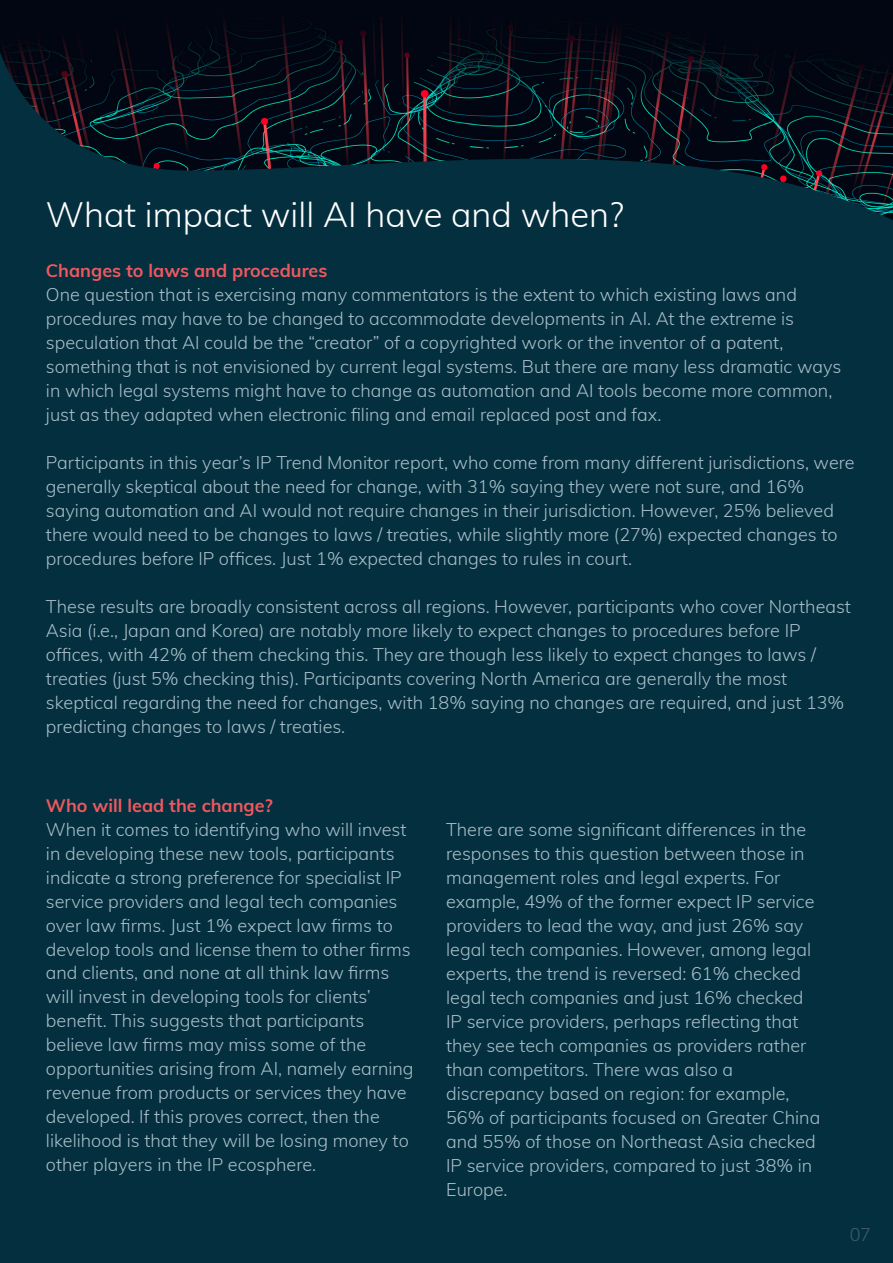
<style>
.page{position:relative;width:893px;height:1263px;background:#042f3e}
.page>*{position:absolute;margin:0;border:0;box-sizing:border-box;transform-origin:0 0}
.t1{font:300 34.5px "Muli";color:#fff}
.t2{font:300 18px/24px "Muli";color:#a9bfca}
.t3{font:700 18px "Muli";color:#f0585f}
.t4{font:300 18px "Muli";color:#405d6b}
</style>
<div class="page">
<img style="left:0;top:0;width:893px;height:220px">
<h1 class="t1" style="left:46px;top:189px;width:579px">What impact will AI have and when?</h1>
<p class="t3" style="left:46px;top:257px;width:283px">Changes to laws and procedures</p>
<p class="t2" style="left:46px;top:281px;width:797px">One question that is exercising many commentators is the extent to which existing laws and procedures may have to be changed to accommodate developments in AI. At the extreme is speculation that AI could be the “creator” of a copyrighted work or the inventor of a patent, something that is not envisioned by current legal systems. But there are many less dramatic ways in which legal systems might have to change as automation and AI tools become more common, just as they adapted when electronic filing and email replaced post and fax.</p>
<p class="t2" style="left:46px;top:449px;width:810px">Participants in this year’s IP Trend Monitor report, who come from many different jurisdictions, were generally skeptical about the need for change, with 31% saying they were not sure, and 16% saying automation and AI would not require changes in their jurisdiction. However, 25% believed there would need to be changes to laws / treaties, while slightly more (27%) expected changes to procedures before IP offices. Just 1% expected changes to rules in court.</p>
<p class="t2" style="left:46px;top:593px;width:806px">These results are broadly consistent across all regions. However, participants who cover Northeast Asia (i.e., Japan and Korea) are notably more likely to expect changes to procedures before IP offices, with 42% of them checking this. They are though less likely to expect changes to laws / treaties (just 5% checking this). Participants covering North America are generally the most skeptical regarding the need for changes, with 18% saying no changes are required, and just 13% predicting changes to laws / treaties.</p>
<p class="t3" style="left:46px;top:792px;width:228px">Who will lead the change?</p>
<p class="t2" style="left:46px;top:816px;width:369px">When it comes to identifying who will invest in developing these new tools, participants indicate a strong preference for specialist IP service providers and legal tech companies over law firms. Just 1% expect law firms to develop tools and license them to other firms and clients, and none at all think law firms will invest in developing tools for clients’ benefit. This suggests that participants believe law firms may miss some of the opportunities arising from AI, namely earning revenue from products or services they have developed. If this proves correct, then the likelihood is that they will be losing money to other players in the IP ecosphere.</p>
<p class="t2" style="left:446px;top:817px;width:376px">There are some significant differences in the responses to this question between those in management roles and legal experts. For example, 49% of the former expect IP service providers to lead the way, and just 26% say legal tech companies. However, among legal experts, the trend is reversed: 61% checked legal tech companies and just 16% checked IP service providers, perhaps reflecting that they see tech companies as providers rather than competitors. There was also a discrepancy based on region: for example, 56% of participants focused on Greater China and 55% of those on Northeast Asia checked IP service providers, compared to just 38% in Europe.</p>
<p class="t4" style="left:850px;top:1221px;width:23px">07</p>
</div>
